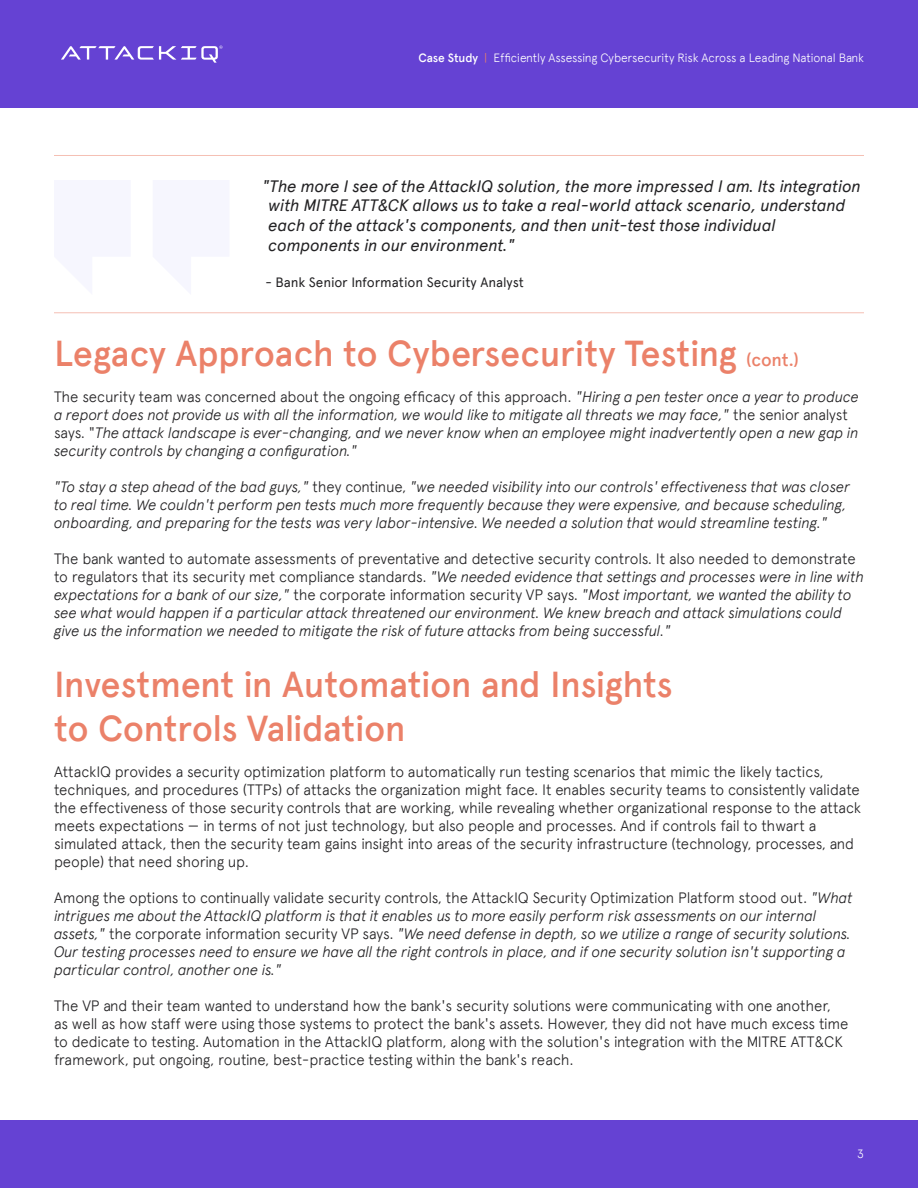
<style>
.page{position:relative;width:918px;height:1188px;background:#fff}
.page>*{position:absolute;margin:0;border:0;box-sizing:border-box;transform-origin:0 0}
.t1{font:500 36px/43.2px "Apercu Pro";letter-spacing:-.01em;color:#eb8169}
.Body{font:italic 16.5px/19.8px "Apercu Pro";letter-spacing:-.015em;color:#232224}
.Body-2{font:italic 300 15px/18px "Apercu Pro";letter-spacing:-.015em;color:#232224}
.Body-3{font:300 15px/18px "Apercu Pro";letter-spacing:-.015em;color:#232224}
.Body-4{font:13.5px "Apercu Pro";letter-spacing:-.005em;color:#232224}
.t2{font:300 12px "Apercu Pro";letter-spacing:-.015em;color:#fff}
.s1{font-weight:500}
.s2{color:#eb8169}
.s3{font-size:18px}
.s4{font-style:normal}
</style>
<div class="page">
<div style="left:0;top:0;width:918px;height:108px;background:#6542d3"></div>
<svg style="left:61px;top:45px;width:162px;height:18px"></svg>
<div style="left:0;top:1120px;width:918px;height:68px;background:#6542d3"></div>
<hr style="left:54px;top:155px;width:810px;height:1px;background:#f5c0b4">
<hr style="left:54px;top:313px;width:810px;height:1px;background:#f5c0b4">
<p class="t2" style="left:418px;top:49px;width:447px"><span class="s1">Case Study</span> <span class="s2">|</span> Efficiently Assessing Cybersecurity Risk Across a Leading National Bank</p>
<p class="Body" style="left:268px;top:175px;width:594px;text-indent:-6px">"The more I see of the AttackIQ solution, the more impressed I am. Its integration with MITRE ATT&amp;CK allows us to take a real-world attack scenario, understand each of the attack's components, and then unit-test those individual components in our environment."</p>
<p class="Body-4" style="left:266px;top:272px;width:260px">- Bank Senior Information Security Analyst</p>
<h1 class="t1" style="left:54px;top:330px;width:747px">Legacy Approach to Cybersecurity Testing <span class="s3">(cont.)</span></h1>
<p class="Body-2" style="left:54px;top:387px;width:807px"><span class="s4">The security team was concerned about the ongoing efficacy of this approach.</span> "Hiring a pen tester once a year to produce a report does not provide us with all the information, we would like to mitigate all threats we may face," <span class="s4">the senior analyst says. "</span>The attack landscape is ever-changing, and we never know when an employee might inadvertently open a new gap in security controls by changing a configuration."</p>
<p class="Body-2" style="left:54px;top:477px;width:798px">"To stay a step ahead of the bad guys," <span class="s4">they continue,</span> "we needed visibility into our controls' effectiveness that was closer to real time. We couldn't perform pen tests much more frequently because they were expensive, and because scheduling, onboarding, and preparing for the tests was very labor-intensive. We needed a solution that would streamline testing."</p>
<p class="Body-2" style="left:54px;top:549px;width:812px"><span class="s4">The bank wanted to automate assessments of preventative and detective security controls. It also needed to demonstrate to regulators that its security met compliance standards.</span> "We needed evidence that settings and processes were in line with expectations for a bank of our size," <span class="s4">the corporate information security VP says.</span> "Most important, we wanted the ability to see what would happen if a particular attack threatened our environment. We knew breach and attack simulations could give us the information we needed to mitigate the risk of future attacks from being successful."</p>
<h1 class="t1" style="left:54px;top:662px;width:620px">Investment in Automation and Insights to Controls Validation</h1>
<p class="Body-3" style="left:54px;top:761px;width:809px">AttackIQ provides a security optimization platform to automatically run testing scenarios that mimic the likely tactics, techniques, and procedures (TTPs) of attacks the organization might face. It enables security teams to consistently validate the effectiveness of those security controls that are working, while revealing whether organizational response to the attack meets expectations — in terms of not just technology, but also people and processes. And if controls fail to thwart a simulated attack, then the security team gains insight into areas of the security infrastructure (technology, processes, and people) that need shoring up.</p>
<p class="Body-2" style="left:54px;top:887px;width:800px"><span class="s4">Among the options to continually validate security controls, the AttackIQ Security Optimization Platform stood out.</span> "What intrigues me about the AttackIQ platform is that it enables us to more easily perform risk assessments on our internal assets," <span class="s4">the corporate information security VP says.</span> "We need defense in depth, so we utilize a range of security solutions.<br>Our testing processes need to ensure we have all the right controls in place, and if one security solution isn't supporting a particular control, another one is."</p>
<p class="Body-3" style="left:54px;top:995px;width:796px">The VP and their team wanted to understand how the bank's security solutions were communicating with one another, as well as how staff were using those systems to protect the bank's assets. However, they did not have much excess time to dedicate to testing. Automation in the AttackIQ platform, along with the solution's integration with the MITRE ATT&amp;CK framework, put ongoing, routine, best-practice testing within the bank's reach.</p>
<p class="t2" style="left:857px;top:1145px;width:8px">3</p>
</div>
